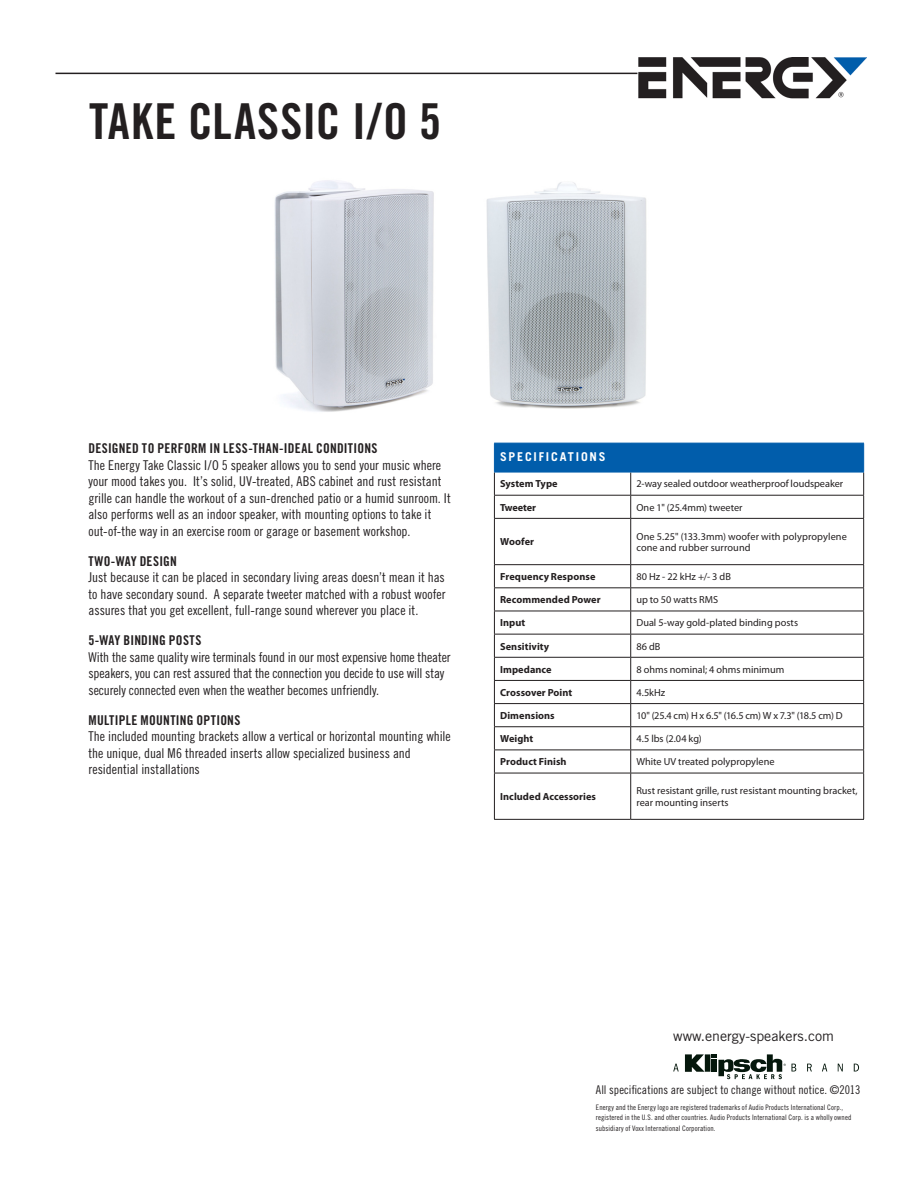
<style>
.page{position:relative;width:918px;height:1188px;background:#fff}
.page>*{position:absolute;margin:0;border:0;box-sizing:border-box;transform-origin:0 0}
.Serie_-_Black_Left{font:49.5px "Trade Gothic Bold Cond Twenty";letter-spacing:.025em;color:#231f20}
.t1{font:14.25px "Trade Gothic";color:#231f20}
.Spec___Bold{font:13.5px/16.5px "Trade Gothic Cond Eighteen";letter-spacing:-.005em;color:#231f20}
.Spec___Bold-2{font:13.5px "Trade Gothic Bold Cond Twenty";letter-spacing:.02em;color:#231f20}
.Spec___Bold-3{font:700 12.15px "Trade Gothic";letter-spacing:.145em;color:#fff}
.Spec___Bold-4{font:12px "Trade Gothic Cond Eighteen";letter-spacing:.005em;color:#231f20}
.Spec___Regular{font:10.35px/11.1px "Myriad Pro";color:#231f20}
.Spec___Bold-5{font:700 10.35px "Myriad Pro";letter-spacing:.005em;color:#231f20}
.Spec___Bold-6{font:700 10.35px "Myriad Pro";letter-spacing:-.015em;color:#231f20}
.Spec___Bold-7{font:7.5px/10.5px "Trade Gothic Cond Eighteen";letter-spacing:.015em;color:#231f20}
</style>
<div class="page">
<svg style="left:685px;top:1054px;width:20px;height:18px"></svg>
<div style="left:705px;top:1054px;width:5px;height:18px;background:#05170c"></div>
<svg style="left:712px;top:1054px;width:84px;height:25px"></svg>
<svg style="left:807px;top:1064px;width:5px;height:7px"></svg>
<svg style="left:822px;top:1064px;width:5px;height:7px"></svg>
<svg style="left:838px;top:1064px;width:5px;height:7px"></svg>
<svg style="left:854px;top:1064px;width:5px;height:7px"></svg>
<svg style="left:673px;top:1064px;width:6px;height:7px"></svg>
<img style="left:639px;top:58px;width:228px;height:41px">
<hr style="left:56px;top:73px;width:581px;height:1px;background:#231f20">
<svg style="left:495px;top:519px;width:137px;height:300px"></svg>
<hr style="left:494px;top:518px;width:137px;height:1px;background:#231f20">
<hr style="left:494px;top:519px;width:1px;height:45px;background:#231f20">
<hr style="left:631px;top:518px;width:233px;height:1px;background:#231f20">
<hr style="left:630px;top:519px;width:1px;height:45px;background:#231f20">
<hr style="left:863px;top:519px;width:1px;height:45px;background:#231f20">
<hr style="left:494px;top:564px;width:137px;height:1px;background:#231f20">
<hr style="left:631px;top:564px;width:233px;height:1px;background:#231f20">
<hr style="left:494px;top:588px;width:137px;height:1px;background:#231f20">
<hr style="left:494px;top:611px;width:137px;height:1px;background:#231f20">
<hr style="left:494px;top:634px;width:137px;height:1px;background:#231f20">
<hr style="left:494px;top:657px;width:137px;height:1px;background:#231f20">
<hr style="left:494px;top:680px;width:137px;height:1px;background:#231f20">
<hr style="left:494px;top:703px;width:137px;height:1px;background:#231f20">
<hr style="left:494px;top:726px;width:137px;height:1px;background:#231f20">
<hr style="left:494px;top:750px;width:137px;height:1px;background:#231f20">
<svg style="left:494px;top:565px;width:1px;height:208px"></svg>
<svg style="left:630px;top:565px;width:234px;height:254px"></svg>
<hr style="left:494px;top:773px;width:137px;height:1px;background:#231f20">
<hr style="left:494px;top:773px;width:1px;height:46px;background:#231f20">
<hr style="left:631px;top:773px;width:233px;height:1px;background:#231f20">
<hr style="left:630px;top:773px;width:1px;height:46px;background:#231f20">
<hr style="left:863px;top:773px;width:1px;height:46px;background:#231f20">
<hr style="left:494px;top:819px;width:137px;height:1px;background:#231f20">
<hr style="left:631px;top:819px;width:233px;height:1px;background:#231f20">
<svg style="left:494px;top:443px;width:370px;height:75px"></svg>
<hr style="left:494px;top:472px;width:137px;height:1px;background:#015dab">
<hr style="left:631px;top:472px;width:233px;height:1px;background:#015dab">
<img style="left:274px;top:180px;width:160px;height:232px">
<img style="left:486px;top:182px;width:161px;height:227px">
<p class="Serie_-_Black_Left" style="left:89px;top:91px;width:354px">TAKE CLASSIC I/O 5</p>
<p class="Spec___Bold-2" style="left:88px;top:440px;width:291px">DESIGNED TO PERFORM IN LESS-THAN-IDEAL CONDITIONS</p>
<p class="Spec___Bold" style="left:88px;top:457px;width:364px">The Energy Take Classic I/O 5 speaker allows you to send your music where your mood takes you. It’s solid, UV-treated, ABS cabinet and rust resistant grille can handle the workout of a sun-drenched patio or a humid sunroom. It also performs well as an indoor speaker, with mounting options to take it out-of-the way in an exercise room or garage or basement workshop.</p>
<p class="Spec___Bold-2" style="left:88px;top:553px;width:90px">TWO-WAY DESIGN</p>
<p class="Spec___Bold" style="left:88px;top:569px;width:359px;text-align:justify">Just because it can be placed in secondary living areas doesn’t mean it has to have secondary sound. A separate tweeter matched with a robust woofer assures that you get excellent, full-range sound wherever you place it.</p>
<p class="Spec___Bold-2" style="left:88px;top:632px;width:114px">5-WAY BINDING POSTS</p>
<p class="Spec___Bold" style="left:88px;top:649px;width:364px">With the same quality wire terminals found in our most expensive home theater speakers, you can rest assured that the connection you decide to use will stay securely connected even when the weather becomes unfriendly.</p>
<p class="Spec___Bold-2" style="left:88px;top:712px;width:153px">MULTIPLE MOUNTING OPTIONS</p>
<p class="Spec___Bold" style="left:88px;top:728px;width:364px">The included mounting brackets allow a vertical or horizontal mounting while the unique, dual M6 threaded inserts allow specialized business and residential installations</p>
<p class="Spec___Bold-3" style="left:500px;top:449px;width:107px">SPECIFICATIONS</p>
<p class="Spec___Bold-5" style="left:500px;top:477px;width:59px">System Type</p>
<p class="Spec___Regular" style="left:636px;top:478px;width:208px">2-way sealed outdoor weatherproof loudspeaker</p>
<p class="Spec___Bold-6" style="left:500px;top:500px;width:37px">Tweeter</p>
<p class="Spec___Regular" style="left:636px;top:501px;width:108px">One 1" (25.4mm) tweeter</p>
<p class="Spec___Bold-5" style="left:500px;top:535px;width:35px">Woofer</p>
<p class="Spec___Regular" style="left:636px;top:531px;width:212px">One 5.25" (133.3mm) woofer with polypropylene cone and rubber surround</p>
<p class="Spec___Bold-5" style="left:500px;top:570px;width:97px">Frequency Response</p>
<p class="Spec___Regular" style="left:636px;top:571px;width:96px">80 Hz - 22 kHz +/- 3 dB</p>
<p class="Spec___Bold-5" style="left:500px;top:593px;width:102px">Recommended Power</p>
<p class="Spec___Regular" style="left:636px;top:594px;width:83px">up to 50 watts RMS</p>
<p class="Spec___Bold-5" style="left:500px;top:616px;width:27px">Input</p>
<p class="Spec___Regular" style="left:636px;top:617px;width:163px">Dual 5-way gold-plated binding posts</p>
<p class="Spec___Bold-5" style="left:500px;top:639px;width:51px">Sensitivity</p>
<p class="Spec___Regular" style="left:636px;top:640px;width:26px">86 dB</p>
<p class="Spec___Bold-5" style="left:500px;top:662px;width:53px">Impedance</p>
<p class="Spec___Regular" style="left:636px;top:664px;width:149px">8 ohms nominal; 4 ohms minimum</p>
<p class="Spec___Bold-5" style="left:500px;top:686px;width:74px">Crossover Point</p>
<p class="Spec___Regular" style="left:636px;top:687px;width:30px">4.5kHz</p>
<p class="Spec___Bold-5" style="left:500px;top:709px;width:56px">Dimensions</p>
<p class="Spec___Regular" style="left:636px;top:710px;width:208px">10" (25.4 cm) H x 6.5" (16.5 cm) W x 7.3" (18.5 cm) D</p>
<p class="Spec___Bold-5" style="left:500px;top:732px;width:35px">Weight</p>
<p class="Spec___Regular" style="left:636px;top:733px;width:67px">4.5 lbs (2.04 kg)</p>
<p class="Spec___Bold-5" style="left:500px;top:755px;width:68px">Product Finish</p>
<p class="Spec___Regular" style="left:636px;top:756px;width:140px">White UV treated polypropylene</p>
<p class="Spec___Bold-5" style="left:500px;top:790px;width:97px">Included Accessories</p>
<p class="Spec___Regular" style="left:636px;top:784px;width:223px;line-height:12.9px">Rust resistant grille, rust resistant mounting bracket, rear mounting inserts</p>
<p class="t1" style="left:673px;top:1028px;width:162px">www.energy-speakers.com</p>
<p class="Spec___Bold-4" style="left:596px;top:1082px;width:266px">All specifications are subject to change without notice. ©2013</p>
<p class="Spec___Bold-7" style="left:596px;top:1102px;width:257px">Energy and the Energy logo are registered trademarks of Audio Products International Corp., registered in the U.S. and other countries. Audio Products International Corp. is a wholly owned subsidiary of Voxx International Corporation.</p>
</div>
